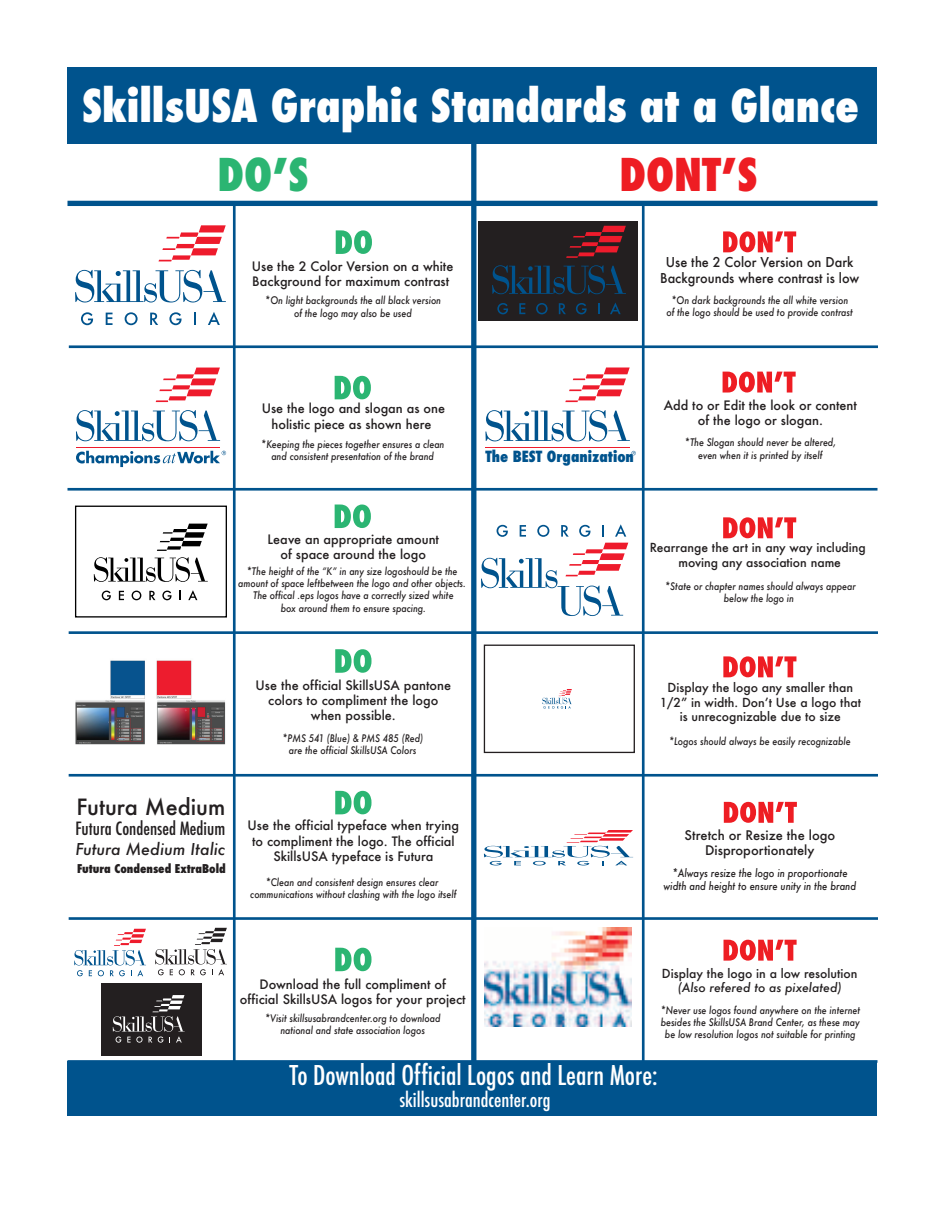
<style>
.page{position:relative;width:945px;height:1215px;background:#fff}
.page>*{position:absolute;margin:0;border:0;box-sizing:border-box;transform-origin:0 0}
.t1{font:800 condensed 43.95px/69.3px "Futura";color:#fff}
.t2{font:800 condensed 43.95px "Futura";color:#ee1d23}
.t3{font:500 condensed 26.55px "Futura";color:#fff}
.t4{font:500 21.75px "Futura";color:#231f20}
.t5{font:500 condensed 19.65px "Futura";color:#fff}
.t6{font:500 condensed 17.85px "Futura";color:#231f20}
.t7{font:italic 500 15.9px "Futura";color:#231f20}
.t8{font:800 condensed 15px "Futura";color:#00538d}
.t9{font:500 13.2px/15.9px "Futura";color:#231f20;text-align:center;scale:.96 1}
.t10{font:500 12.9px/15.5px "Futura";color:#231f20;text-align:center}
.t11{font:500 12.75px/15.1px "Futura";color:#231f20;text-align:center}
.t12{font:500 12.15px/14.5px "Futura";color:#231f20;text-align:center}
.t13{font:800 condensed 11.85px "Futura";color:#231f20}
.t14{font:italic 500 10.8px/13px "Futura";color:#231f20;text-align:center;scale:.86 1}
.t15{font:italic 500 10.2px/12.1px "Futura";color:#231f20;text-align:center;scale:.86 1}
.s1{color:#2bb572}
.s2{font-style:italic}
</style>
<div class="page">
<div style="left:68px;top:68px;width:810px;height:76px;background:#00538d"></div>
<svg style="left:159px;top:225px;width:67px;height:36px"></svg>
<svg style="left:75px;top:270px;width:151px;height:33px"></svg>
<svg style="left:81px;top:312px;width:12px;height:13px"></svg>
<svg style="left:106px;top:313px;width:7px;height:12px"></svg>
<svg style="left:125px;top:312px;width:13px;height:13px"></svg>
<svg style="left:150px;top:313px;width:8px;height:12px"></svg>
<svg style="left:169px;top:312px;width:13px;height:13px"></svg>
<svg style="left:194px;top:313px;width:2px;height:12px"></svg>
<svg style="left:208px;top:312px;width:12px;height:13px"></svg>
<div style="left:471px;top:144px;width:5px;height:917px;background:#00538d"></div>
<div style="left:68px;top:201px;width:810px;height:5px;background:#00538d"></div>
<div style="left:478px;top:221px;width:160px;height:100px;background:#231f20"></div>
<svg style="left:566px;top:226px;width:60px;height:32px"></svg>
<svg style="left:492px;top:265px;width:134px;height:29px"></svg>
<svg style="left:497px;top:303px;width:11px;height:11px"></svg>
<svg style="left:519px;top:303px;width:6px;height:11px"></svg>
<svg style="left:536px;top:303px;width:12px;height:11px"></svg>
<svg style="left:559px;top:303px;width:7px;height:11px"></svg>
<svg style="left:576px;top:303px;width:11px;height:11px"></svg>
<svg style="left:610px;top:303px;width:11px;height:11px"></svg>
<svg style="left:156px;top:368px;width:64px;height:34px"></svg>
<svg style="left:76px;top:410px;width:144px;height:31px"></svg>
<hr style="left:76px;top:447px;width:144px;height:1px;background:#ee1b2c">
<svg style="left:76px;top:451px;width:150px;height:16px"></svg>
<svg style="left:565px;top:368px;width:65px;height:34px"></svg>
<svg style="left:485px;top:410px;width:145px;height:31px"></svg>
<hr style="left:486px;top:448px;width:144px;height:1px;background:#ee1b2c">
<svg style="left:631px;top:451px;width:5px;height:4px"></svg>
<svg style="left:157px;top:524px;width:51px;height:27px"></svg>
<svg style="left:94px;top:557px;width:114px;height:25px"></svg>
<svg style="left:102px;top:591px;width:9px;height:9px"></svg>
<svg style="left:119px;top:591px;width:5px;height:9px"></svg>
<svg style="left:132px;top:591px;width:9px;height:9px"></svg>
<svg style="left:149px;top:591px;width:6px;height:9px"></svg>
<svg style="left:162px;top:591px;width:10px;height:9px"></svg>
<svg style="left:188px;top:590px;width:9px;height:10px"></svg>
<div style="left:75px;top:506px;width:152px;height:112px;border:1px solid #000"></div>
<svg style="left:481px;top:543px;width:147px;height:73px"></svg>
<svg style="left:497px;top:525px;width:11px;height:12px"></svg>
<svg style="left:520px;top:525px;width:6px;height:12px"></svg>
<svg style="left:537px;top:525px;width:12px;height:12px"></svg>
<svg style="left:561px;top:525px;width:8px;height:12px"></svg>
<svg style="left:579px;top:525px;width:11px;height:12px"></svg>
<svg style="left:602px;top:525px;width:2px;height:12px"></svg>
<svg style="left:615px;top:524px;width:11px;height:13px"></svg>
<svg style="left:542px;top:689px;width:30px;height:20px"></svg>
<div style="left:484px;top:645px;width:151px;height:108px;border:1px solid #231f20"></div>
<img style="left:75px;top:660px;width:151px;height:85px">
<svg style="left:484px;top:830px;width:149px;height:35px"></svg>
<hr style="left:233px;top:203px;width:3px;height:858px;background:#00538d">
<hr style="left:642px;top:202px;width:3px;height:859px;background:#00538d">
<hr style="left:69px;top:345px;width:809px;height:3px;background:#00538d">
<hr style="left:68px;top:488px;width:810px;height:3px;background:#00538d">
<hr style="left:69px;top:631px;width:809px;height:3px;background:#00538d">
<hr style="left:69px;top:774px;width:809px;height:3px;background:#00538d">
<hr style="left:69px;top:917px;width:809px;height:3px;background:#00538d">
<svg style="left:74px;top:929px;width:72px;height:47px"></svg>
<div style="left:101px;top:983px;width:101px;height:73px;background:#231f20"></div>
<svg style="left:155px;top:928px;width:72px;height:47px"></svg>
<svg style="left:113px;top:995px;width:72px;height:48px"></svg>
<svg style="left:336px;top:230px;width:36px;height:24px"></svg>
<img style="left:485px;top:928px;width:146px;height:98px">
<hr style="left:68px;top:1060px;width:810px;height:3px;background:#00538d">
<svg style="left:335px;top:376px;width:36px;height:23px"></svg>
<svg style="left:335px;top:505px;width:36px;height:23px"></svg>
<svg style="left:335px;top:649px;width:37px;height:24px"></svg>
<svg style="left:335px;top:791px;width:37px;height:23px"></svg>
<svg style="left:335px;top:948px;width:37px;height:23px"></svg>
<svg style="left:723px;top:231px;width:73px;height:21px"></svg>
<svg style="left:723px;top:372px;width:73px;height:21px"></svg>
<svg style="left:723px;top:517px;width:73px;height:21px"></svg>
<svg style="left:723px;top:656px;width:73px;height:21px"></svg>
<svg style="left:724px;top:802px;width:73px;height:21px"></svg>
<svg style="left:724px;top:940px;width:73px;height:21px"></svg>
<div style="left:68px;top:1061px;width:810px;height:55px;background:#00538d"></div>
<p class="t1" style="left:218px;top:71px;width:643px;text-indent:-136px">SkillsUSA Graphic Standards at a Glance<br><span class="s1">DOʼS</span></p>
<p class="t2" style="left:619px;top:145px;width:140px">DONTʼS</p>
<p class="t11" style="left:252px;top:258px;width:203px;text-align:left">Use the 2 Color Version on a white<br>Background for maximum contrast</p>
<p class="t9" style="left:660px;top:254px;width:209px">Use the 2 Color Version on Dark<br>Backgrounds where contrast is low</p>
<p class="t15" style="left:265px;top:295px;width:206px">*On light backgrounds the all black version of the logo may also be used</p>
<p class="t15" style="left:667px;top:294px;width:218px">*On dark backgrounds the all white version of the logo should be used to provide contrast</p>
<p class="t11" style="left:262px;top:401px;width:185px">Use the logo and slogan as one holistic piece as shown here</p>
<p class="t11" style="left:664px;top:397px;width:195px">Add to or Edit the look or content of the logo or slogan.</p>
<p class="t15" style="left:261px;top:438px;width:215px">*Keeping the pieces together ensures a clean and consistent presentation of the brand</p>
<p class="t8" style="left:485px;top:446px;width:150px">The BEST Organization</p>
<p class="t15" style="left:685px;top:436px;width:178px">*The Slogan should never be altered, even when it is printed by itself</p>
<p class="t11" style="left:268px;top:531px;width:173px">Leave an appropriate amount of space around the logo</p>
<p class="t12" style="left:650px;top:540px;width:218px">Rearrange the art in any way including moving any association name</p>
<p class="t15" style="left:238px;top:565px;width:266px">*The height of the “K” in any size logoshould be the amount of space leftbetween the logo and other objects.<br>The offical .eps logos have a correctly sized white<br>box around them to ensure spacing.</p>
<p class="t15" style="left:665px;top:580px;width:224px">*State or chapter names should always appear below the logo in</p>
<p class="t4" style="left:76px;top:792px;width:150px">Futura Medium</p>
<p class="t6" style="left:76px;top:817px;width:151px">Futura Condensed Medium</p>
<p class="t13" style="left:77px;top:860px;width:150px">Futura Condensed ExtraBold</p>
<p class="t7" style="left:75px;top:838px;width:151px">Futura Medium Italic</p>
<p class="t11" style="left:256px;top:677px;width:197px">Use the official SkillsUSA pantone colors to compliment the logo when possible.</p>
<p class="t15" style="left:282px;top:732px;width:166px">*PMS 541 (Blue) &amp; PMS 485 (Red) are the official SkillsUSA Colors</p>
<p class="t11" style="left:248px;top:818px;width:213px">Use the official typeface when trying to compliment the logo. The official<br>SkillsUSA typeface is Futura</p>
<p class="t15" style="left:250px;top:876px;width:241px">*Clean and consistent design ensures clear communications without clashing with the logo itself</p>
<p class="t12" style="left:660px;top:680px;width:203px">Display the logo any smaller than<br>1/2” in width. Donʼt Use a logo that is unrecognizable due to size</p>
<p class="t15" style="left:669px;top:736px;width:213px">*Logos should always be easily recognizable</p>
<p class="t10" style="left:684px;top:827px;width:152px">Stretch or Resize the logo<br>Disproportionately</p>
<p class="t14" style="left:663px;top:867px;width:226px">*Always resize the logo in proportionate width and height to ensure unity in the brand</p>
<p class="t11" style="left:240px;top:976px;width:227px">Download the full compliment of official SkillsUSA logos for your project</p>
<p class="t15" style="left:265px;top:1012px;width:206px">*Visit skillsusabrandcenter.org to download national and state association logos</p>
<p class="t12" style="left:662px;top:966px;width:197px">Display the logo in a low resolution <span class="s2">(Also refered to as pixelated)</span></p>
<p class="t15" style="left:661px;top:1004px;width:234px">*Never use logos found anywhere on the internet besides the SkillsUSA Brand Center, as these may be low resolution logos not suitable for printing</p>
<p class="t3" style="left:289px;top:1058px;width:370px">To Download Official Logos and Learn More:</p>
<p class="t5" style="left:399px;top:1087px;width:153px">skillsusabrandcenter.org</p>
</div>
